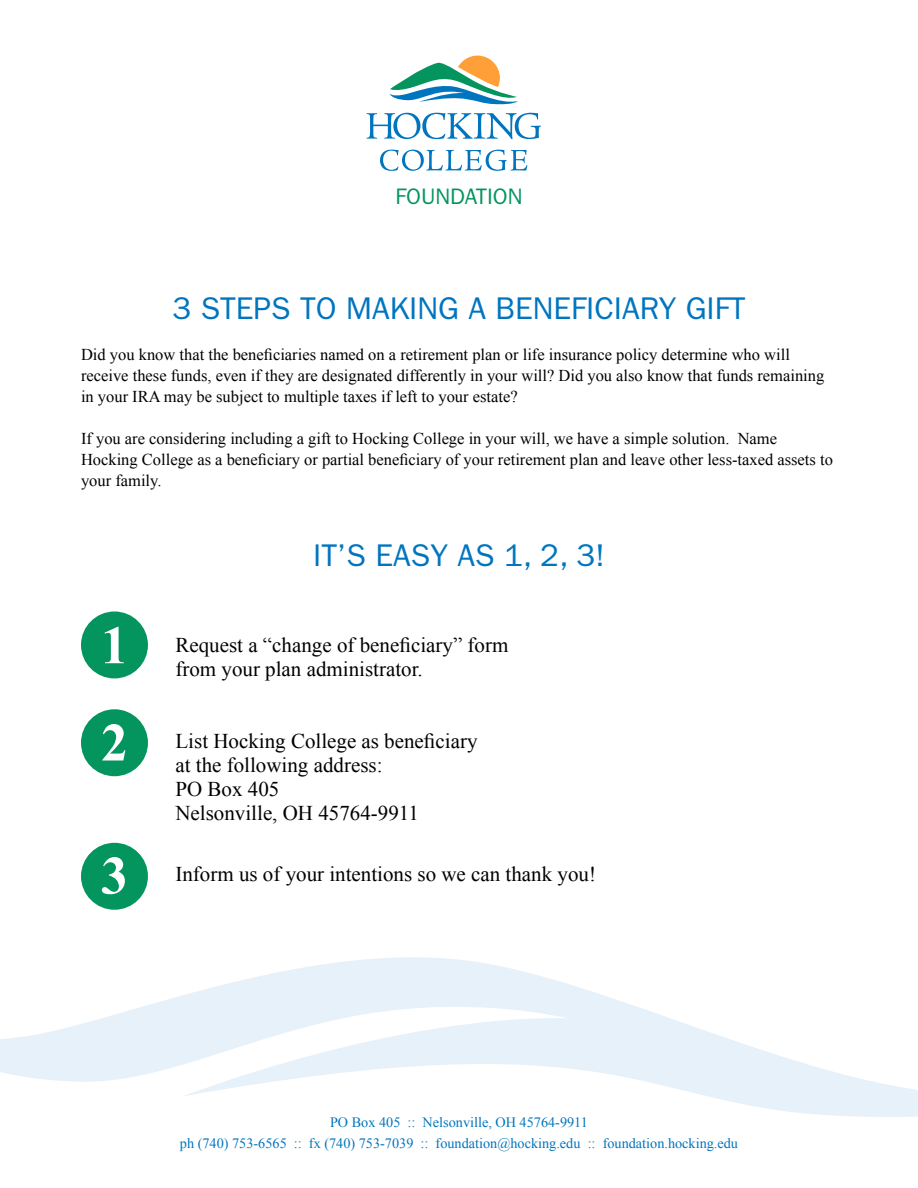
<style>
.page{position:relative;width:918px;height:1188px;background:#fff}
.page>*{position:absolute;margin:0;border:0;box-sizing:border-box;transform-origin:0 0}
.t1{font:700 54px "Times New Roman";color:#fff}
.t2{font:31.5px "ITC Franklin Gothic Std";color:#0075bf}
.t3{font:22.5px "ITC Franklin Gothic Std";color:#04955f}
.t4{font:21px/24px "Times New Roman";color:#000}
.t5{font:16.5px/21px "Times New Roman";color:#000}
.t6{font:14.25px/21px "Times New Roman";color:#0075bf;text-align:center}
</style>
<div class="page">
<svg style="left:389px;top:56px;width:129px;height:49px"></svg>
<svg style="left:367px;top:113px;width:174px;height:26px"></svg>
<svg style="left:380px;top:150px;width:147px;height:21px"></svg>
<svg style="left:0;top:957px;width:918px;height:160px"></svg>
<div style="left:81px;top:611px;width:67px;height:67px;background:#04955f;border-radius:50%"></div>
<div style="left:81px;top:709px;width:67px;height:67px;background:#04955f;border-radius:50%"></div>
<div style="left:81px;top:843px;width:67px;height:67px;background:#04955f;border-radius:50%"></div>
<h3 class="t3" style="left:395px;top:184px;width:129px">FOUNDATION</h3>
<h2 class="t2" style="left:172px;top:290px;width:575px">3 STEPS TO MAKING A BENEFICIARY GIFT</h2>
<p class="t5" style="left:81px;top:344px;width:745px">Did you know that the beneficiaries named on a retirement plan or life insurance policy determine who will receive these funds, even if they are designated differently in your will? Did you also know that funds remaining in your IRA may be subject to multiple taxes if left to your estate?</p>
<p class="t5" style="left:81px;top:428px;width:753px">If you are considering including a gift to Hocking College in your will, we have a simple solution. Name<br>Hocking College as a beneficiary or partial beneficiary of your retirement plan and leave other less-taxed assets to your family.</p>
<h1 class="t1" style="left:101px;top:608px;width:28px">1</h1>
<h1 class="t1" style="left:101px;top:705px;width:28px">2</h1>
<h1 class="t1" style="left:101px;top:838px;width:28px">3</h1>
<h2 class="t2" style="left:313px;top:537px;width:293px">IT’S EASY AS 1, 2, 3!</h2>
<p class="t4" style="left:176px;top:633px;width:334px">Request a “change of beneficiary” form from your plan administrator.</p>
<p class="t4" style="left:176px;top:729px;width:304px">List Hocking College as beneficiary at the following address:<br>PO Box 405<br>Nelsonville, OH 45764-9911</p>
<p class="t4" style="left:176px;top:862px;width:422px">Inform us of your intentions so we can thank you!</p>
<p class="t6" style="left:180px;top:1111px;width:560px">PO Box 405 :: Nelsonville, OH 45764-9911<br>ph (740) 753-6565 :: fx (740) 753-7039 :: foundation@hocking.edu :: foundation.hocking.edu</p>
</div>
